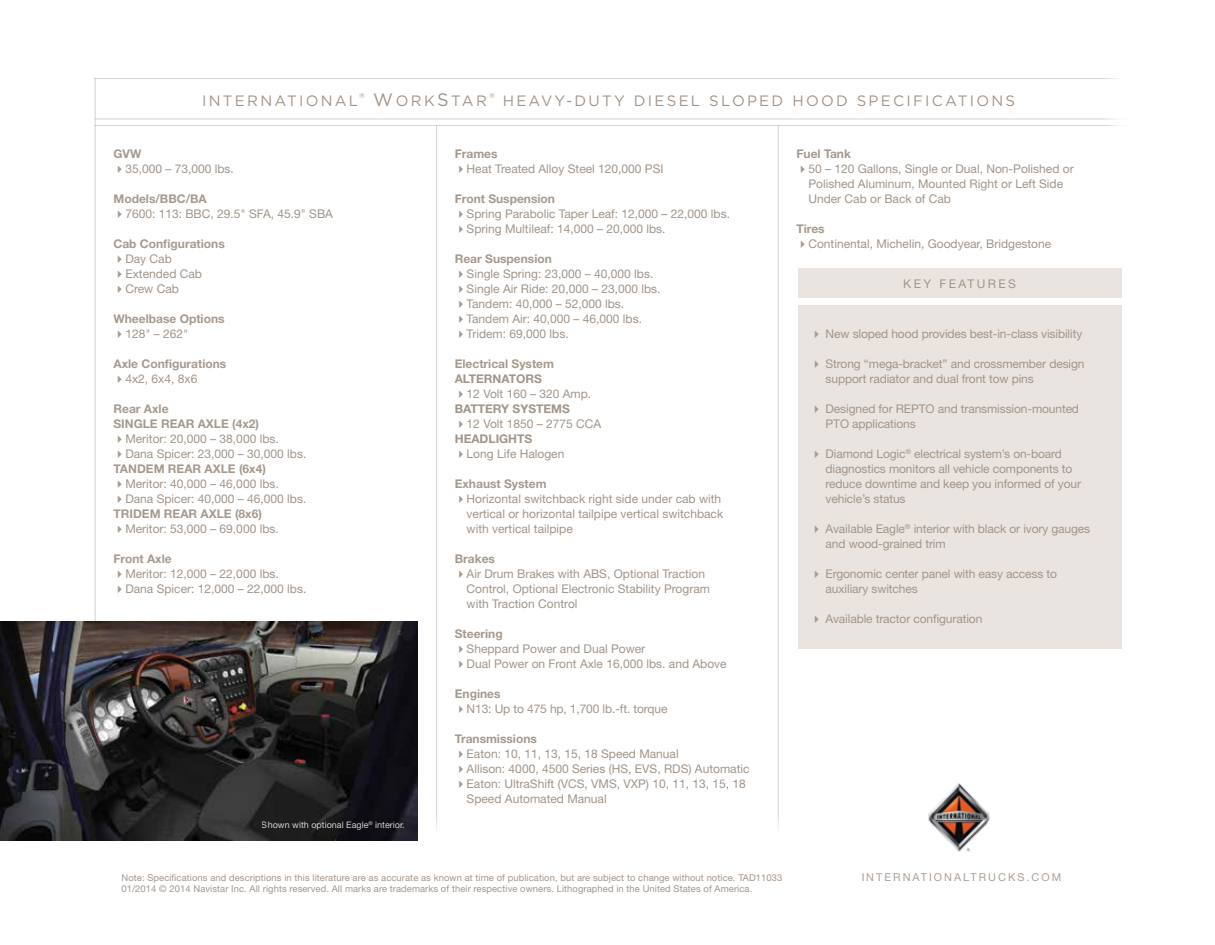
<style>
.page{position:relative;width:1215px;height:945px;background:#fff}
.page>*{position:absolute;margin:0;border:0;box-sizing:border-box;transform-origin:0 0}
.t1{font:15px "Gotham";letter-spacing:.15em;color:#a2958a}
.t2{font:12px/15px "Helvetica Neue";color:#a2958a}
.t3{font:700 12px/15px "Helvetica Neue";color:#a69a8f}
.t4{font:12px "Helvetica Neue";letter-spacing:.2em;color:#a2958a}
.t5{font:700 12px "Helvetica Neue";color:#a2958a}
.t6{font:10.8px "Helvetica Neue";letter-spacing:.19em;color:#a2958a}
.t7{font:9.3px/10.5px "Helvetica Neue";letter-spacing:.01em;color:#a2958a}
.t8{font:9px "Helvetica Neue";color:#fff}
.t9{font:7.05px "Gotham";color:#a2958a}
.s1{font-size:18px}
.s2{font-style:inherit}
.s3{color:#a69a8f}
.s4{font-weight:700;color:#a69a8f}
.s5{font-weight:700}
</style>
<div class="page">
<hr style="left:95px;top:78px;width:1px;height:764px;background:#a2958a">
<hr style="left:436px;top:125px;width:1px;height:717px;background:#a2958a">
<hr style="left:778px;top:125px;width:1px;height:717px;background:#a2958a">
<hr style="left:94px;top:118px;width:1037px;height:2px;background:#a2958a">
<hr style="left:94px;top:78px;width:1037px;height:1px;background:#a2958a">
<hr style="left:94px;top:125px;width:1038px;height:1px;background:#a2958a">
<div style="left:798px;top:269px;width:324px;height:29px;background:#eae4e0"></div>
<div style="left:798px;top:305px;width:324px;height:344px;background:#eae4e0"></div>
<img style="left:928px;top:784px;width:63px;height:68px">
<img style="left:0;top:622px;width:417px;height:218px">
<p class="t1" style="left:202px;top:92px;width:83px">I NTE RNATI</p>
<p class="t1" style="left:306px;top:92px;width:42px">ONAL</p>
<p class="t9" style="left:359px;top:92px;width:7px">®</p>
<p class="t1" style="left:373px;top:92px;width:115px"><span class="s1">W</span>ORK<span class="s1">S</span><span class="s2">TAR</span></p>
<p class="t9" style="left:489px;top:92px;width:7px">®</p>
<p class="t1" style="left:503px;top:92px;width:269px">HEAVY-DUTY DIESEL SLOPED</p>
<p class="t1" style="left:792px;top:92px;width:163px">HOOD SPE CI FI CATI</p>
<p class="t1" style="left:976px;top:92px;width:38px">ONS</p>
<p class="t3" style="left:114px;top:146px;width:29px">GVW</p>
<p class="t2" style="left:114px;top:161px;width:122px"><span class="s3">✔</span>35,000 – 73,000 lbs.</p>
<p class="t3" style="left:114px;top:191px;width:95px">Models/BBC/BA</p>
<p class="t2" style="left:114px;top:206px;width:221px"><span class="s3">✔</span>7600: 113: BBC, 29.5" SFA, 45.9" SBA</p>
<p class="t3" style="left:114px;top:236px;width:113px">Cab Configurations</p>
<p class="t2" style="left:114px;top:251px;width:60px"><span class="s3">✔</span>Day Cab</p>
<p class="t2" style="left:114px;top:266px;width:90px"><span class="s3">✔</span>Extended Cab</p>
<p class="t2" style="left:114px;top:281px;width:67px"><span class="s3">✔</span>Crew Cab</p>
<p class="t3" style="left:114px;top:311px;width:113px">Wheelbase Options</p>
<p class="t2" style="left:114px;top:326px;width:76px"><span class="s3">✔</span>128" – 262"</p>
<p class="t3" style="left:114px;top:356px;width:114px">Axle Configurations</p>
<p class="t2" style="left:114px;top:371px;width:85px"><span class="s3">✔</span>4x2, 6x4, 8x6</p>
<p class="t3" style="left:114px;top:401px;width:147px">Rear Axle<br>Single REAR AXLE (4x2)</p>
<p class="t2" style="left:114px;top:431px;width:167px"><span class="s3">✔</span>Meritor: 20,000 – 38,000 lbs.</p>
<p class="t2" style="left:114px;top:446px;width:194px"><span class="s3">✔</span>Dana Spicer: 23,000 – 30,000 lbs.<br><span class="s4">Tandem REAR AXLE (6x4)</span></p>
<p class="t2" style="left:114px;top:476px;width:167px"><span class="s3">✔</span>Meritor: 40,000 – 46,000 lbs.</p>
<p class="t2" style="left:114px;top:491px;width:194px"><span class="s3">✔</span>Dana Spicer: 40,000 – 46,000 lbs.<br><span class="s4">Tr idem REAR AXLE (8x6)</span></p>
<p class="t2" style="left:114px;top:521px;width:167px"><span class="s3">✔</span>Meritor: 53,000 – 69,000 lbs.</p>
<p class="t3" style="left:114px;top:551px;width:60px">Front Axle</p>
<p class="t2" style="left:114px;top:566px;width:167px"><span class="s3">✔</span>Meritor: 12,000 – 22,000 lbs.</p>
<p class="t2" style="left:114px;top:581px;width:194px"><span class="s3">✔</span>Dana Spicer: 12,000 – 22,000 lbs.</p>
<p class="t8" style="left:262px;top:820px;width:144px">Shown with optional Eagle<sup>®</sup> interior.</p>
<p class="t3" style="left:455px;top:146px;width:44px">Frames</p>
<p class="t2" style="left:455px;top:161px;width:210px"><span class="s3">✔</span>Heat Treated Alloy Steel 120,000 PSI</p>
<p class="t3" style="left:455px;top:191px;width:102px">Front Suspension</p>
<p class="t2" style="left:455px;top:206px;width:277px"><span class="s3">✔</span>Spring Parabolic Taper Leaf: 12,000 – 22,000 lbs.</p>
<p class="t2" style="left:455px;top:221px;width:212px"><span class="s3">✔</span>Spring Multileaf: 14,000 – 20,000 lbs.</p>
<p class="t3" style="left:455px;top:251px;width:99px">Rear Suspension</p>
<p class="t2" style="left:455px;top:266px;width:200px"><span class="s3">✔</span>Single Spring: 23,000 – 40,000 lbs.</p>
<p class="t2" style="left:455px;top:281px;width:207px"><span class="s3">✔</span>Single Air Ride: 20,000 – 23,000 lbs.</p>
<p class="t2" style="left:455px;top:296px;width:171px"><span class="s3">✔</span>Tandem: 40,000 – 52,000 lbs.</p>
<p class="t2" style="left:455px;top:311px;width:189px"><span class="s3">✔</span>Tandem Air: 40,000 – 46,000 lbs.</p>
<p class="t2" style="left:455px;top:326px;width:115px"><span class="s3">✔</span>Tridem: 69,000 lbs.</p>
<p class="t3" style="left:455px;top:356px;width:101px">Electrical System</p>
<p class="t5" style="left:455px;top:371px;width:56px">Alter nators</p>
<p class="t2" style="left:455px;top:386px;width:138px"><span class="s3">✔</span>12 Volt 160 – 320 Amp.<br><span class="s5">Battery Systems</span></p>
<p class="t2" style="left:455px;top:416px;width:148px"><span class="s3">✔</span>12 Volt 1850 – 2775 CCA<br><span class="s5">Headlights</span></p>
<p class="t2" style="left:455px;top:446px;width:111px"><span class="s3">✔</span>Long Life Halogen</p>
<p class="t3" style="left:455px;top:476px;width:93px">Exhaust System</p>
<p class="t2" style="left:467px;top:491px;width:258px;text-indent:-12px"><span class="s3">✔</span>Horizontal switchback right side under cab with vertical or horizontal tailpipe vertical switchback with vertical tailpipe</p>
<p class="t3" style="left:455px;top:551px;width:42px">Brakes</p>
<p class="t2" style="left:467px;top:566px;width:245px;text-indent:-12px"><span class="s3">✔</span>Air Drum Brakes with ABS, Optional Traction<br>Control, Optional Electronic Stability Program with Traction Control</p>
<p class="t3" style="left:455px;top:626px;width:49px">Steering</p>
<p class="t2" style="left:455px;top:641px;width:192px"><span class="s3">✔</span>Sheppard Power and Dual Power</p>
<p class="t2" style="left:455px;top:656px;width:273px"><span class="s3">✔</span>Dual Power on Front Axle 16,000 lbs. and Above</p>
<p class="t3" style="left:455px;top:686px;width:47px">Engines</p>
<p class="t2" style="left:455px;top:701px;width:214px"><span class="s3">✔</span>N13: Up to 475 hp, 1,700 lb.-ft. torque</p>
<p class="t3" style="left:455px;top:731px;width:84px">Transmissions</p>
<p class="t2" style="left:455px;top:746px;width:225px"><span class="s3">✔</span>Eaton: 10, 11, 13, 15, 18 Speed Manual</p>
<p class="t2" style="left:455px;top:761px;width:296px"><span class="s3">✔</span>Allison: 4000, 4500 Series (HS, EVS, RDS) Automatic</p>
<p class="t2" style="left:467px;top:776px;width:281px;text-indent:-12px"><span class="s3">✔</span>Eaton: UltraShift (VCS, VMS, VXP) 10, 11, 13, 15, 18<br>Speed Automated Manual</p>
<p class="t3" style="left:796px;top:146px;width:56px">Fuel Tank</p>
<p class="t2" style="left:808px;top:161px;width:267px;text-indent:-12px"><span class="s3">✔</span>50 – 120 Gallons, Single or Dual, Non-Polished or<br>Polished Aluminum, Mounted Right or Left Side<br>Under Cab or Back of Cab</p>
<p class="t3" style="left:796px;top:221px;width:30px">Tires</p>
<p class="t2" style="left:796px;top:236px;width:256px"><span class="s3">✔</span>Continental, Michelin, Goodyear, Bridgestone</p>
<p class="t4" style="left:903px;top:276px;width:114px">KEY FEATURES</p>
<p class="t2" style="left:811px;top:326px;width:273px"><span class="s3">✔</span> New sloped hood provides best-in-class visibility</p>
<p class="t2" style="left:826px;top:356px;width:260px;text-indent:-15px"><span class="s3">✔</span> Strong “mega-bracket” and crossmember design support radiator and dual front tow pins</p>
<p class="t2" style="left:826px;top:401px;width:255px;text-indent:-15px"><span class="s3">✔</span> Designed for REPTO and transmission-mounted<br>PTO applications</p>
<p class="t2" style="left:826px;top:446px;width:257px;text-indent:-15px"><span class="s3">✔</span> Diamond Logic<sup>®</sup> electrical system’s on-board diagnostics monitors all vehicle components to reduce downtime and keep you informed of your vehicle’s status</p>
<p class="t2" style="left:826px;top:521px;width:266px;text-indent:-15px"><span class="s3">✔</span> Available Eagle<sup>®</sup> interior with black or ivory gauges and wood-grained trim</p>
<p class="t2" style="left:826px;top:566px;width:233px;text-indent:-15px"><span class="s3">✔</span> Ergonomic center panel with easy access to auxiliary switches</p>
<p class="t2" style="left:811px;top:611px;width:173px"><span class="s3">✔</span> Available tractor configuration</p>
<p class="t7" style="left:122px;top:872px;width:662px">Note: Specifications and descriptions in this literature are as accurate as known at time of publication, but are subject to change without notice. TAD11033<br>01/2014 © 2014 Navistar Inc. All rights reserved. All marks are trademarks of their respective owners. Lithographed in the United States of America.</p>
<p class="t6" style="left:861px;top:871px;width:201px">Internati onalTrucks.com</p>
</div>
